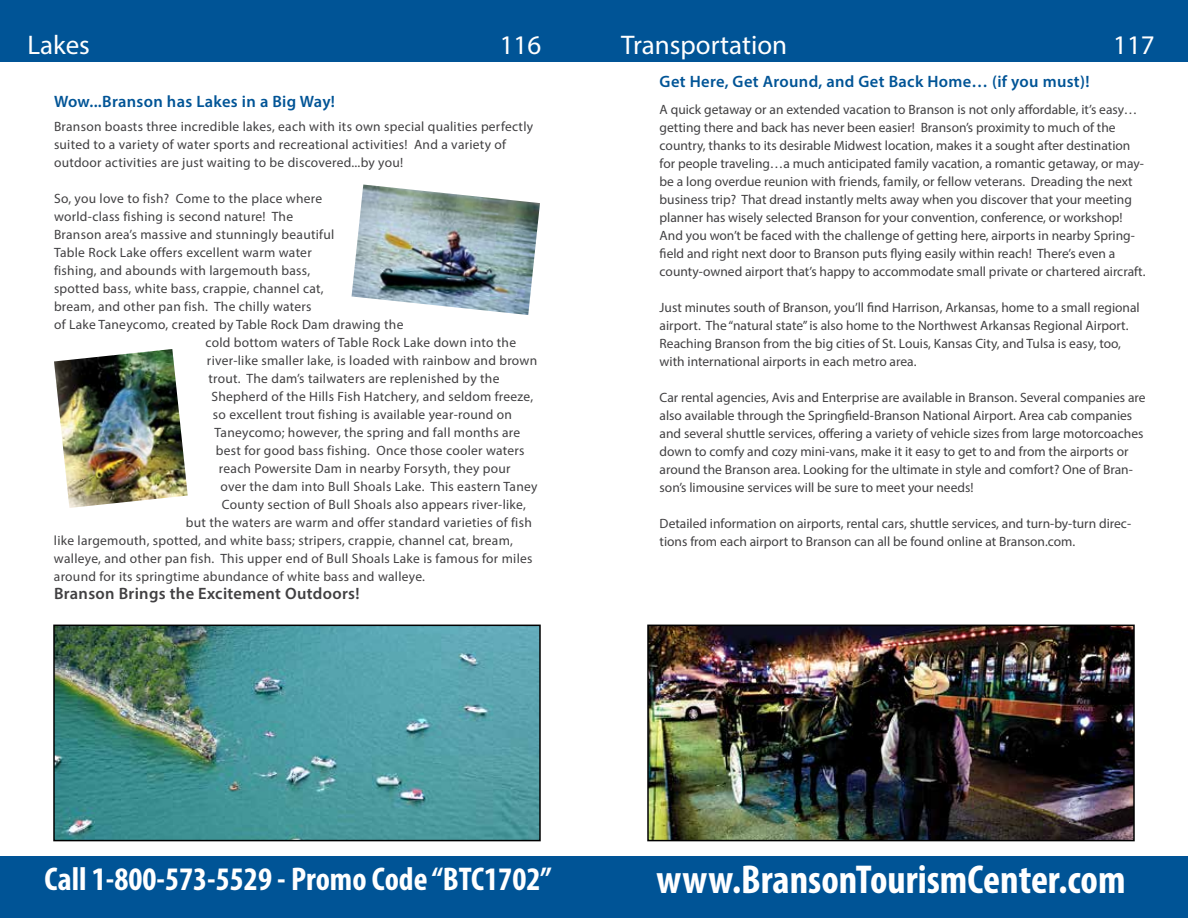
<style>
.page{position:relative;width:1188px;height:918px;background:#fff}
.page>*{position:absolute;margin:0;border:0;box-sizing:border-box;transform-origin:0 0}
.t1{font:700 condensed 40.5px "Myriad Pro";color:#fff}
.t2{font:700 condensed 33px "Myriad Pro";color:#fff}
.t3{font:27px "Myriad Pro";color:#fff}
.t4{font:600 16.5px "Myriad Pro";letter-spacing:.02em;color:#005496}
.t5{font:600 16.5px "Myriad Pro";letter-spacing:.02em;color:#414042}
.t6{font:13.5px/18px "Myriad Pro";color:#414042}
.t7{font:13.5px/18px "Myriad Pro";letter-spacing:.02em;color:#414042}
</style>
<div class="page">
<div style="left:0;top:0;width:1188px;height:62px;background:#005496"></div>
<div style="left:0;top:856px;width:1188px;height:62px;background:#005496"></div>
<img style="left:54px;top:349px;width:134px;height:159px">
<img style="left:352px;top:185px;width:188px;height:130px">
<img style="left:56px;top:628px;width:482px;height:210px">
<div style="left:53px;top:625px;width:488px;height:216px;border:2px solid #000"></div>
<img style="left:650px;top:628px;width:482px;height:210px">
<div style="left:647px;top:625px;width:488px;height:216px;border:2px solid #000"></div>
<h3 class="t3" style="left:27px;top:28px;width:64px">Lakes</h3>
<h3 class="t3" style="left:500px;top:28px;width:43px">116</h3>
<p class="t4" style="left:54px;top:90px;width:283px">Wow...Branson has Lakes in a Big Way!</p>
<p class="t7" style="left:54px;top:118px;width:481px">Branson boasts three incredible lakes, each with its own special qualities perfectly suited to a variety of water sports and recreational activities! And a variety of outdoor activities are just waiting to be discovered...by you!</p>
<p class="t7" style="left:54px;top:190px;width:270px">So, you love to fish? Come to the place where</p>
<p class="t7" style="left:54px;top:208px;width:241px">world-class fishing is second nature! The</p>
<p class="t7" style="left:54px;top:226px;width:282px">Branson area’s massive and stunningly beautiful</p>
<p class="t7" style="left:54px;top:244px;width:259px">Table Rock Lake offers excellent warm water</p>
<p class="t7" style="left:54px;top:262px;width:258px">fishing, and abounds with largemouth bass,</p>
<p class="t7" style="left:54px;top:280px;width:271px">spotted bass, white bass, crappie, channel cat,</p>
<p class="t7" style="left:54px;top:298px;width:259px">bream, and other pan fish. The chilly waters</p>
<p class="t7" style="left:54px;top:315px;width:351px">of Lake Taneycomo, created by Table Rock Dam drawing the</p>
<p class="t7" style="left:205px;top:333px;width:312px">cold bottom waters of Table Rock Lake down into the</p>
<p class="t7" style="left:207px;top:351px;width:332px">river-like smaller lake, is loaded with rainbow and brown</p>
<p class="t7" style="left:208px;top:369px;width:292px">trout. The dam’s tailwaters are replenished by the</p>
<p class="t7" style="left:211px;top:387px;width:323px">Shepherd of the Hills Fish Hatchery, and seldom freeze,</p>
<p class="t7" style="left:213px;top:405px;width:301px">so excellent trout fishing is available year-round on</p>
<p class="t7" style="left:214px;top:423px;width:307px">Taneycomo; however, the spring and fall months are</p>
<p class="t7" style="left:216px;top:441px;width:310px">best for good bass fishing. Once those cooler waters</p>
<p class="t7" style="left:219px;top:459px;width:293px">reach Powersite Dam in nearby Forsyth, they pour</p>
<p class="t7" style="left:220px;top:477px;width:319px">over the dam into Bull Shoals Lake. This eastern Taney</p>
<p class="t7" style="left:222px;top:495px;width:305px">County section of Bull Shoals also appears river-like,</p>
<p class="t7" style="left:186px;top:513px;width:347px">but the waters are warm and offer standard varieties of fish</p>
<p class="t7" style="left:54px;top:531px;width:461px">like largemouth, spotted, and white bass; stripers, crappie, channel cat, bream,</p>
<p class="t7" style="left:54px;top:549px;width:480px">walleye, and other pan fish. This upper end of Bull Shoals Lake is famous for miles</p>
<p class="t7" style="left:54px;top:567px;width:373px">around for its springtime abundance of white bass and walleye.</p>
<p class="t5" style="left:54px;top:583px;width:307px">Branson Brings the Excitement Outdoors!</p>
<h3 class="t3" style="left:621px;top:28px;width:168px">Transportation</h3>
<h3 class="t3" style="left:1113px;top:28px;width:43px">117</h3>
<p class="t4" style="left:660px;top:71px;width:431px">Get Here, Get Around, and Get Back Home… (if you must)!</p>
<p class="t6" style="left:660px;top:101px;width:487px">A quick getaway or an extended vacation to Branson is not only affordable, it’s easy… getting there and back has never been easier! Branson’s proximity to much of the country, thanks to its desirable Midwest location, makes it a sought after destination for people traveling…a much anticipated family vacation, a romantic getaway, or may&shy;be a long overdue reunion with friends, family, or fellow veterans. Dreading the next business trip? That dread instantly melts away when you discover that your meeting planner has wisely selected Branson for your convention, conference, or workshop!<br>And you won’t be faced with the challenge of getting here, airports in nearby Spring&shy;field and right next door to Branson puts flying easily within reach! There’s even a county-owned airport that’s happy to accommodate small private or chartered aircraft.</p>
<p class="t6" style="left:660px;top:299px;width:482px">Just minutes south of Branson, you’ll find Harrison, Arkansas, home to a small regional airport. The “natural state” is also home to the Northwest Arkansas Regional Airport.<br>Reaching Branson from the big cities of St. Louis, Kansas City, and Tulsa is easy, too, with international airports in each metro area.</p>
<p class="t6" style="left:660px;top:389px;width:487px">Car rental agencies, Avis and Enterprise are available in Branson. Several companies are also available through the Springfield-Branson National Airport. Area cab companies and several shuttle services, offering a variety of vehicle sizes from large motorcoaches down to comfy and cozy mini-vans, make it it easy to get to and from the airports or around the Branson area. Looking for the ultimate in style and comfort? One of Bran&shy;son’s limousine services will be sure to meet your needs!</p>
<p class="t6" style="left:660px;top:515px;width:473px">Detailed information on airports, rental cars, shuttle services, and turn-by-turn direc&shy;tions from each airport to Branson can all be found online at Branson.com.</p>
<h2 class="t2" style="left:45px;top:858px;width:509px">Call 1-800-573-5529 - Promo Code “BTC1702”</h2>
<h1 class="t1" style="left:656px;top:854px;width:471px">www.BransonTourismCenter.com</h1>
</div>
